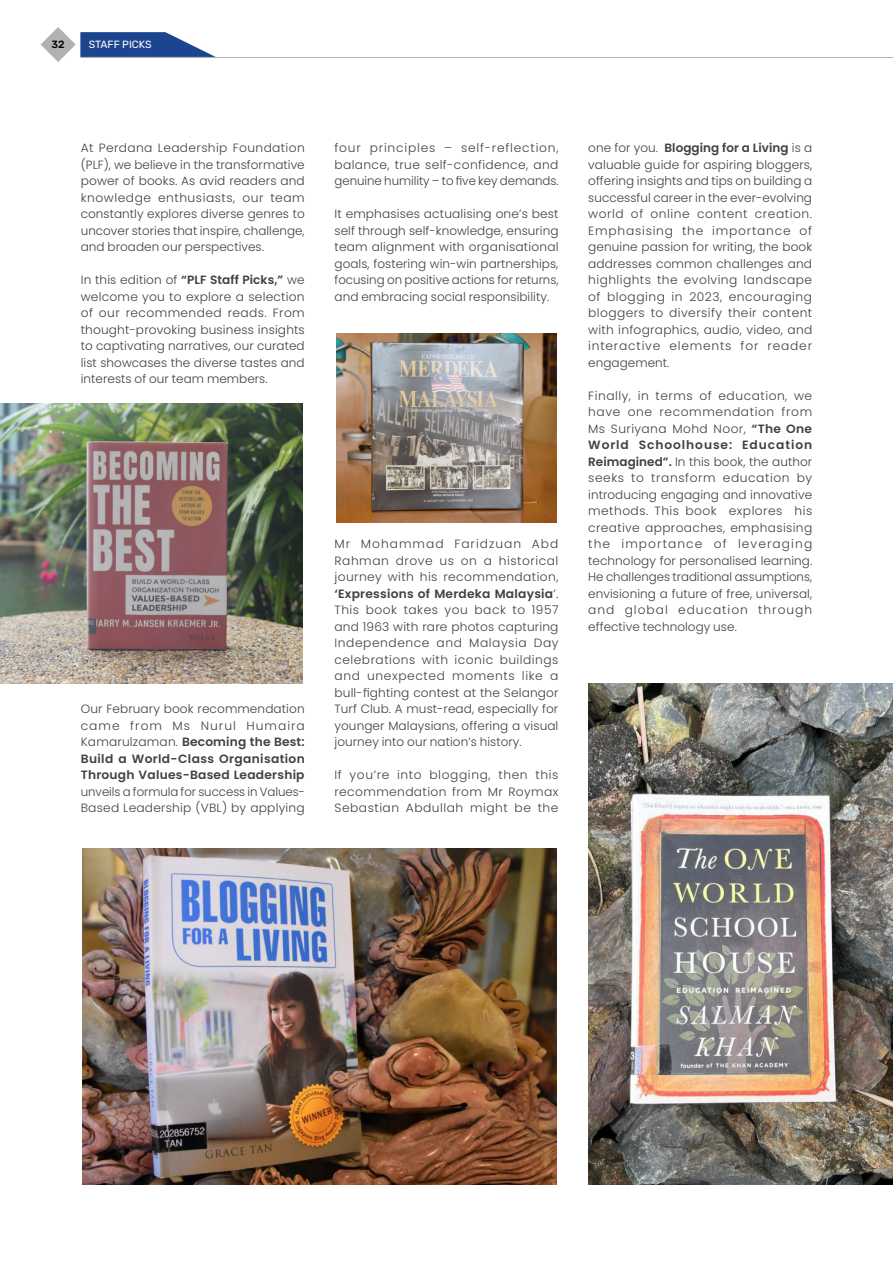
<style>
.page{position:relative;width:893px;height:1263px;background:#fff}
.page>*{position:absolute;margin:0;border:0;box-sizing:border-box;transform-origin:0 0}
.t1{font:300 12px/16.5px "Poppins";letter-spacing:.005em;color:#414042;text-align:justify}
.t2{font:600 12px/16.5px "Poppins";letter-spacing:.02em;color:#414042;text-align:justify}
.t3{font:10.5px "Rubik";color:#fff}
.t4{font:500 10.5px "Rubik";color:#000002}
.s1{font-weight:600}
.s2{font-weight:300}
</style>
<div class="page">
<svg style="left:41px;top:27px;width:175px;height:35px"></svg>
<hr style="left:80px;top:57px;width:813px;height:1px;background:#b0b1b1">
<img style="left:0;top:404px;width:303px;height:280px">
<img style="left:83px;top:848px;width:473px;height:336px">
<img style="left:337px;top:333px;width:219px;height:190px">
<img style="left:589px;top:684px;width:304px;height:500px">
<p class="t4" style="left:52px;top:37px;width:15px">32</p>
<p class="t3" style="left:89px;top:37px;width:64px">STAFF PICKS</p>
<p class="t1" style="left:81px;top:140px;width:225px">At Perdana Leadership Foundation (PLF), we believe in the transformative power of books. As avid readers and knowledge enthusiasts, our team constantly explores diverse genres to uncover stories that inspire, challenge, and broaden our perspectives.</p>
<p class="t1" style="left:81px;top:272px;width:226px">In this edition of <span class="s1">“PLF Staff Picks,”</span> we welcome you to explore a selection of our recommended reads. From thought-provoking business insights to captivating narratives, our curated list showcases the diverse tastes and interests of our team members.</p>
<p class="t1" style="left:334px;top:140px;width:226px">four principles – self-reflection, balance, true self-confidence, and genuine humility – to five key demands.</p>
<p class="t1" style="left:334px;top:206px;width:226px">It emphasises actualising one’s best self through self-knowledge, ensuring team alignment with organisational goals, fostering win-win partnerships, focusing on positive actions for returns, and embracing social responsibility.</p>
<p class="t2" style="left:81px;top:701px;width:226px"><span class="s2">Our February book recommendation came from Ms Nurul Humaira Kamarulzaman.</span> Becoming the Best:<br>Build a World-Class Organisation Through Values-Based Leadership</p>
<p class="t1" style="left:81px;top:783px;width:226px">unveils a formula for success in Values-<br>Based Leadership (VBL) by applying</p>
<p class="t1" style="left:334px;top:536px;width:226px">Mr Mohammad Faridzuan Abd Rahman drove us on a historical journey with his recommendation, <span class="s1">‘Expressions of Merdeka Malaysia</span>’.<br>This book takes you back to 1957 and 1963 with rare photos capturing Independence and Malaysia Day celebrations with iconic buildings and unexpected moments like a bull-fighting contest at the Selangor Turf Club. A must-read, especially for younger Malaysians, offering a visual journey into our nation’s history.</p>
<p class="t1" style="left:334px;top:767px;width:225px">If you’re into blogging, then this recommendation from Mr Roymax Sebastian Abdullah might be the</p>
<p class="t1" style="left:588px;top:140px;width:226px">one for you. <span class="s1">Blogging for a Living</span> is a valuable guide for aspiring bloggers, offering insights and tips on building a successful career in the ever-evolving world of online content creation.<br>Emphasising the importance of genuine passion for writing, the book addresses common challenges and highlights the evolving landscape of blogging in 2023, encouraging bloggers to diversify their content with infographics, audio, video, and interactive elements for reader engagement.</p>
<p class="t1" style="left:588px;top:387px;width:226px">Finally, in terms of education, we have one recommendation from Ms Suriyana Mohd Noor, <span class="s1">“The One World Schoolhouse: Education Reimagined”.</span> In this book, the author seeks to transform education by introducing engaging and innovative methods. This book explores his creative approaches, emphasising the importance of leveraging technology for personalised learning.<br>He challenges traditional assumptions, envisioning a future of free, universal, and global education through effective technology use.</p>
</div>
